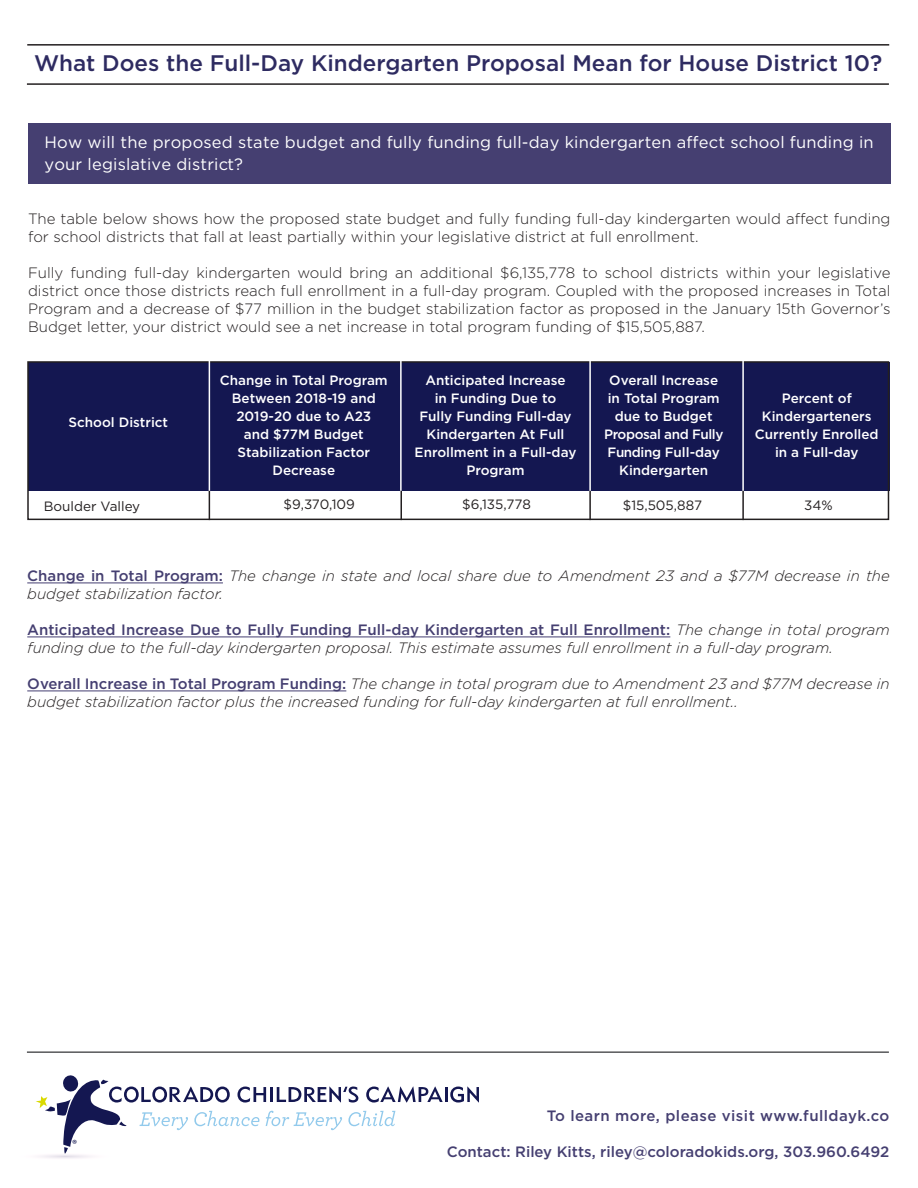
<style>
.page{position:relative;width:918px;height:1188px;background:#fff}
.page>*{position:absolute;margin:0;border:0;box-sizing:border-box;transform-origin:0 0}
.t1{font:500 22.5px "Gotham";color:#2e2b61}
.t2{font:16.5px "Gotham";letter-spacing:.01em;color:#fff}
.t3{font:300 15px/18px "Gotham";color:#231f20}
.t4{font:italic 300 15px/18px "Gotham";color:#231f20}
.t5{font:500 15px "Gotham";color:#453f71}
.t6{font:500 15px "Gotham";letter-spacing:.03em;color:#453f71}
.t7{font:500 13.5px/18px "Gotham";color:#fff;text-align:center}
.t8{font:13.5px "Gotham";color:#231f20}
.t9{font:12px "Myriad Pro";color:#141751}
.s1{font-weight:500;font-style:normal;color:#453f71}
</style>
<div class="page">
<hr style="left:27px;top:1051px;width:862px;height:2px;background:#57585a">
<svg style="left:36px;top:1075px;width:443px;height:84px"></svg>
<hr style="left:27px;top:44px;width:862px;height:2px;background:#231f20">
<hr style="left:27px;top:83px;width:862px;height:2px;background:#231f20">
<div style="left:28px;top:123px;width:863px;height:61px;background:#453f71"></div>
<hr style="left:27px;top:583px;width:196px;height:1px;background:#453f71">
<hr style="left:27px;top:637px;width:643px;height:1px;background:#453f71">
<hr style="left:27px;top:691px;width:319px;height:1px;background:#453f71">
<div style="left:28px;top:362px;width:861px;height:129px;background:#141751"></div>
<div style="left:27px;top:361px;width:862px;height:159px;border:2px solid #231f20"></div>
<hr style="left:400px;top:491px;width:2px;height:29px;background:#231f20">
<svg style="left:209px;top:491px;width:1px;height:29px"></svg>
<hr style="left:589px;top:491px;width:2px;height:29px;background:#231f20">
<hr style="left:742px;top:491px;width:2px;height:29px;background:#231f20">
<hr style="left:209px;top:360px;width:1px;height:131px;background:#fff">
<hr style="left:400px;top:360px;width:2px;height:131px;background:#fff">
<hr style="left:589px;top:360px;width:2px;height:131px;background:#fff">
<hr style="left:742px;top:360px;width:2px;height:131px;background:#fff">
<p class="t1" style="left:34px;top:48px;width:849px">What Does the Full-Day Kindergarten Proposal Mean for House District 10?</p>
<p class="t2" style="left:45px;top:131px;width:831px">How will the proposed state budget and fully funding full-day kindergarten affect school funding in</p>
<p class="t2" style="left:45px;top:154px;width:200px">your legislative district?</p>
<p class="t3" style="left:28px;top:210px;width:864px">The table below shows how the proposed state budget and fully funding full-day kindergarten would affect funding for school districts that fall at least partially within your legislative district at full enrollment.</p>
<p class="t3" style="left:28px;top:264px;width:864px;text-align:justify">Fully funding full-day kindergarten would bring an additional $6,135,778 to school districts within your legislative district once those districts reach full enrollment in a full-day program. Coupled with the proposed increases in Total Program and a decrease of $77 million in the budget stabilization factor as proposed in the January 15th Governor’s Budget letter, your district would see a net increase in total program funding of $15,505,887.</p>
<p class="t7" style="left:69px;top:414px;width:101px">School District</p>
<p class="t7" style="left:220px;top:372px;width:169px">Change in Total Program<br>Between 2018-19 and<br>2019-20 due to A23<br>and $77M Budget<br>Stabilization Factor<br>Decrease</p>
<p class="t7" style="left:415px;top:372px;width:163px">Anticipated Increase<br>in Funding Due to<br>Fully Funding Full-day<br>Kindergarten At Full<br>Enrollment in a Full-day<br>Program</p>
<p class="t7" style="left:604px;top:372px;width:121px">Overall Increase in Total Program due to Budget<br>Proposal and Fully<br>Funding Full-day<br>Kindergarten</p>
<p class="t7" style="left:755px;top:390px;width:125px">Percent of<br>Kindergarteners<br>Currently Enrolled in a Full-day</p>
<p class="t8" style="left:44px;top:498px;width:98px">Boulder Valley</p>
<p class="t8" style="left:284px;top:496px;width:73px">$9,370,109</p>
<p class="t8" style="left:462px;top:496px;width:70px">$6,135,778</p>
<p class="t8" style="left:623px;top:497px;width:81px">$15,505,887</p>
<p class="t8" style="left:804px;top:497px;width:30px">34%</p>
<p class="t4" style="left:27px;top:567px;width:864px"><span class="s1">Change in Total Program:</span> The change in state and local share due to Amendment 23 and a $77M decrease in the budget stabilization factor.</p>
<p class="t4" style="left:27px;top:621px;width:864px"><span class="s1">Anticipated Increase Due to Fully Funding Full-day Kindergarten at Full Enrollment:</span> The change in total program funding due to the full-day kindergarten proposal. This estimate assumes full enrollment in a full-day program.</p>
<p class="t4" style="left:27px;top:675px;width:864px"><span class="s1">Overall Increase in Total Program Funding:</span> The change in total program due to Amendment 23 and $77M decrease in budget stabilization factor plus the increased funding for full-day kindergarten at full enrollment..</p>
<p class="t9" style="left:72px;top:1137px;width:7px">®</p>
<p class="t6" style="left:547px;top:1106px;width:344px">To learn more, please visit www.fulldayk.co</p>
<p class="t5" style="left:447px;top:1142px;width:444px">Contact: Riley Kitts, riley@coloradokids.org, 303.960.6492</p>
</div>
